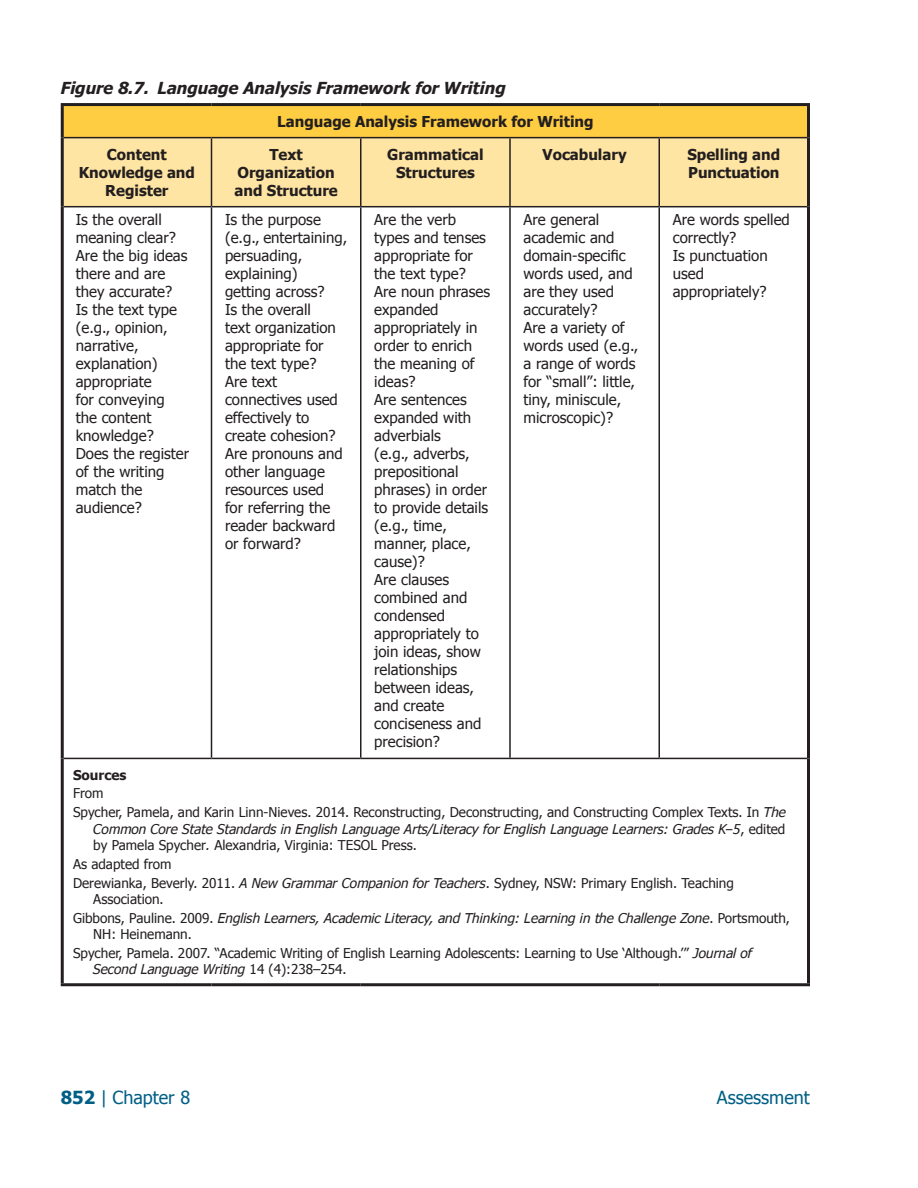
<style>
.page{position:relative;width:918px;height:1188px;background:#fff}
.page>*{position:absolute;margin:0;border:0;box-sizing:border-box;transform-origin:0 0}
.t1{font:18px "Tahoma";color:#005f85}
.t2{font:italic 700 16.5px "Tahoma";color:#231f20}
.t3{font:15px/18px "Tahoma";color:#231f20}
.t4{font:700 15px/18px "Tahoma";color:#231f20;text-align:center}
.t5{font:13.5px/18.9px "Tahoma";color:#231f20}
.t6{font:italic 13.5px/16.2px "Tahoma";color:#231f20}
.t7{font:700 13.5px "Tahoma";color:#231f20}
.s1{font-style:italic}
.s2{font-style:normal}
.s3{font-weight:700}
</style>
<div class="page">
<div style="left:62px;top:105px;width:746px;height:33px;background:#ffcd41"></div>
<div style="left:64px;top:138px;width:743px;height:68px;background:#ffe5a3"></div>
<hr style="left:61px;top:103px;width:151px;height:3px;background:#231f20">
<hr style="left:61px;top:106px;width:3px;height:32px;background:#231f20">
<hr style="left:212px;top:103px;width:149px;height:3px;background:#231f20">
<hr style="left:361px;top:103px;width:149px;height:3px;background:#231f20">
<hr style="left:510px;top:103px;width:149px;height:3px;background:#231f20">
<hr style="left:659px;top:103px;width:151px;height:3px;background:#231f20">
<hr style="left:807px;top:106px;width:3px;height:32px;background:#231f20">
<hr style="left:61px;top:138px;width:3px;height:69px;background:#231f20">
<hr style="left:807px;top:138px;width:3px;height:69px;background:#231f20">
<hr style="left:61px;top:207px;width:3px;height:551px;background:#231f20">
<hr style="left:807px;top:207px;width:3px;height:551px;background:#231f20">
<hr style="left:61px;top:758px;width:3px;height:225px;background:#231f20">
<hr style="left:807px;top:758px;width:3px;height:225px;background:#231f20">
<hr style="left:61px;top:983px;width:151px;height:3px;background:#231f20">
<hr style="left:212px;top:983px;width:149px;height:3px;background:#231f20">
<hr style="left:361px;top:983px;width:149px;height:3px;background:#231f20">
<hr style="left:510px;top:983px;width:149px;height:3px;background:#231f20">
<hr style="left:659px;top:983px;width:151px;height:3px;background:#231f20">
<hr style="left:64px;top:137px;width:148px;height:1px;background:#231f20">
<hr style="left:212px;top:137px;width:149px;height:1px;background:#231f20">
<hr style="left:211px;top:138px;width:1px;height:68px;background:#231f20">
<hr style="left:361px;top:137px;width:149px;height:1px;background:#231f20">
<hr style="left:360px;top:138px;width:2px;height:68px;background:#231f20">
<hr style="left:510px;top:137px;width:149px;height:1px;background:#231f20">
<hr style="left:509px;top:138px;width:2px;height:68px;background:#231f20">
<hr style="left:659px;top:137px;width:148px;height:1px;background:#231f20">
<hr style="left:658px;top:138px;width:2px;height:68px;background:#231f20">
<hr style="left:64px;top:206px;width:148px;height:1px;background:#231f20">
<hr style="left:212px;top:206px;width:149px;height:1px;background:#231f20">
<hr style="left:211px;top:207px;width:1px;height:551px;background:#231f20">
<hr style="left:361px;top:206px;width:149px;height:1px;background:#231f20">
<hr style="left:360px;top:207px;width:2px;height:551px;background:#231f20">
<hr style="left:510px;top:206px;width:149px;height:1px;background:#231f20">
<hr style="left:509px;top:207px;width:2px;height:551px;background:#231f20">
<hr style="left:659px;top:206px;width:148px;height:1px;background:#231f20">
<hr style="left:658px;top:207px;width:2px;height:551px;background:#231f20">
<hr style="left:64px;top:758px;width:148px;height:1px;background:#231f20">
<hr style="left:212px;top:758px;width:149px;height:1px;background:#231f20">
<hr style="left:361px;top:758px;width:149px;height:1px;background:#231f20">
<hr style="left:510px;top:758px;width:149px;height:1px;background:#231f20">
<hr style="left:659px;top:758px;width:148px;height:1px;background:#231f20">
<p class="t2" style="left:61px;top:77px;width:446px">Figure 8.7. Language Analysis Framework for Writing</p>
<p class="t4" style="left:277px;top:111px;width:318px">Language Analysis Framework for Writing</p>
<p class="t4" style="left:79px;top:145px;width:118px">Content<br>Knowledge and<br>Register</p>
<p class="t4" style="left:234px;top:145px;width:105px">Text<br>Organization and Structure</p>
<p class="t4" style="left:387px;top:145px;width:98px">Grammatical<br>Structures</p>
<p class="t4" style="left:543px;top:145px;width:86px">Vocabulary</p>
<p class="t4" style="left:687px;top:145px;width:94px;text-align:left">Spelling and<br>Punctuation</p>
<p class="t3" style="left:76px;top:210px;width:115px">Is the overall meaning clear?<br>Are the big ideas there and are they accurate?<br>Is the text type (e.g., opinion, narrative, explanation) appropriate<br>for conveying the content knowledge?<br>Does the register of the writing match the audience?</p>
<p class="t3" style="left:225px;top:210px;width:124px">Is the purpose (e.g., entertaining, persuading, explaining) getting across?<br>Is the overall<br>text organization appropriate for the text type?<br>Are text connectives used effectively to create cohesion?<br>Are pronouns and other language resources used<br>for referring the reader backward or forward?</p>
<p class="t3" style="left:374px;top:210px;width:117px">Are the verb types and tenses appropriate for the text type?<br>Are noun phrases expanded appropriately in order to enrich the meaning of ideas?<br>Are sentences expanded with adverbials<br>(e.g., adverbs, prepositional phrases) in order to provide details (e.g., time, manner, place, cause)?<br>Are clauses combined and condensed appropriately to join ideas, show relationships between ideas, and create conciseness and precision?</p>
<p class="t3" style="left:524px;top:210px;width:116px">Are general academic and domain-specific words used, and are they used accurately?<br>Are a variety of words used (e.g., a range of words for “small”: little, tiny, miniscule, microscopic)?</p>
<p class="t3" style="left:673px;top:210px;width:119px">Are words spelled correctly?<br>Is punctuation used appropriately?</p>
<p class="t7" style="left:73px;top:765px;width:55px">Sources</p>
<p class="t5" style="left:73px;top:783px;width:715px">From<br>Spycher, Pamela, and Karin Linn-Nieves. 2014. Reconstructing, Deconstructing, and Constructing Complex Texts. In <span class="s1">The</span></p>
<p class="t6" style="left:93px;top:820px;width:694px">Common Core State Standards in English Language Arts/Literacy for English Language Learners: Grades K–5<span class="s2">, edited by Pamela Spycher</span>. <span class="s2">Alexandria, Virginia: TESOL Press.</span></p>
<p class="t5" style="left:73px;top:854px;width:662px">As adapted from<br>Derewianka, Beverly. 2011. <span class="s1">A New Grammar Companion for Teachers</span>. Sydney, NSW: Primary English. Teaching</p>
<p class="t6" style="left:73px;top:889px;width:718px;line-height:18.9px;text-indent:20px"><span class="s2">Association.<br>Gibbons, Pauline. 2009.</span> English Learners, Academic Literacy, and Thinking: Learning in the Challenge Zone<span class="s2">. Portsmouth,</span></p>
<p class="t5" style="left:73px;top:924px;width:681px;text-indent:20px">NH: Heinemann.<br>Spycher, Pamela. 2007. “Academic Writing of English Learning Adolescents: Learning to Use ‘Although.’” <span class="s1">Journal of</span></p>
<p class="t6" style="left:93px;top:960px;width:255px">Second Language Writing <span class="s2">14 (4):238–254.</span></p>
<p class="t1" style="left:61px;top:1085px;width:131px"><span class="s3">852</span> | Chapter 8</p>
<p class="t1" style="left:717px;top:1085px;width:95px">Assessment</p>
</div>
